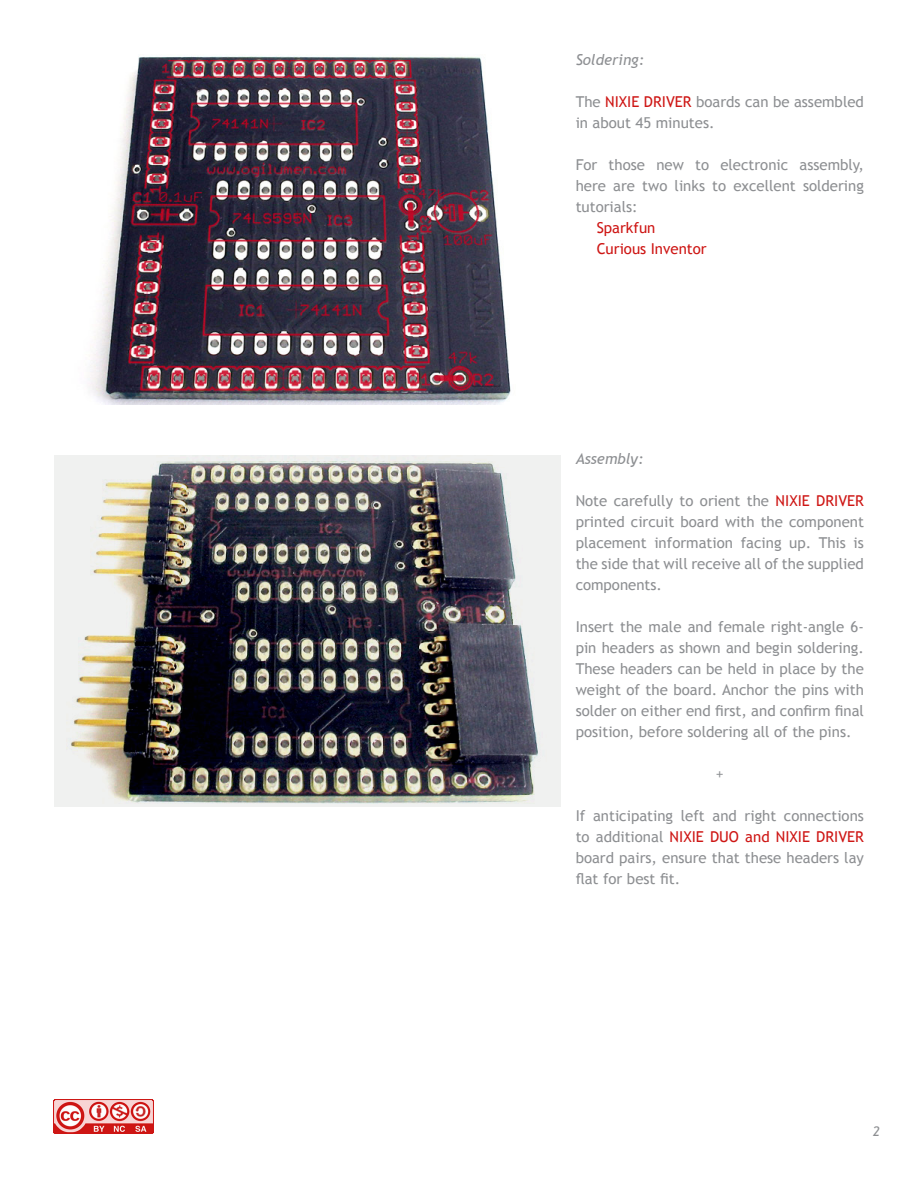
<style>
.page{position:relative;width:918px;height:1188px;background:#fff}
.page>*{position:absolute;margin:0;border:0;box-sizing:border-box;transform-origin:0 0}
.t1{font:15px/21px "Trebuchet MS";color:#8d8f92;text-align:justify}
.t2{font:15px "Trebuchet MS";color:#ce1614}
.t3{font:italic 15px "Trebuchet MS";color:#8d8f92}
.t4{font:italic 13.5px "Trebuchet MS";color:#8d8f92}
.s1{color:#ce1614}
</style>
<div class="page">
<img style="left:54px;top:1100px;width:99px;height:34px">
<img style="left:54px;top:455px;width:507px;height:352px">
<img style="left:88px;top:56px;width:423px;height:349px">
<p class="t3" style="left:576px;top:51px;width:70px">Soldering:</p>
<p class="t1" style="left:576px;top:91px;width:290px">The <span class="s1">NIXIE DRIVER</span> boards can be assembled in about 45 minutes.</p>
<p class="t1" style="left:576px;top:154px;width:290px">For those new to electronic assembly, here are two links to excellent soldering tutorials:</p>
<p class="t2" style="left:597px;top:219px;width:60px">Sparkfun</p>
<p class="t2" style="left:597px;top:240px;width:112px">Curious Inventor</p>
<p class="t3" style="left:576px;top:450px;width:69px">Assembly:</p>
<p class="t1" style="left:576px;top:490px;width:290px">Note carefully to orient the <span class="s1">NIXIE DRIVER </span>printed circuit board with the component placement information facing up. This is the side that will receive all of the supplied components.</p>
<p class="t1" style="left:576px;top:616px;width:290px">Insert the male and female right-angle 6- pin headers as shown and begin soldering.<br>These headers can be held in place by the weight of the board. Anchor the pins with solder on either end first, and confirm final position, before soldering all of the pins.</p>
<p class="t1" style="left:716px;top:763px;width:9px">+</p>
<p class="t1" style="left:576px;top:805px;width:290px">If anticipating left and right connections to additional <span class="s1">NIXIE DUO and NIXIE DRIVER </span>board pairs, ensure that these headers lay flat for best fit.</p>
<p class="t4" style="left:873px;top:1123px;width:9px">2</p>
</div>
